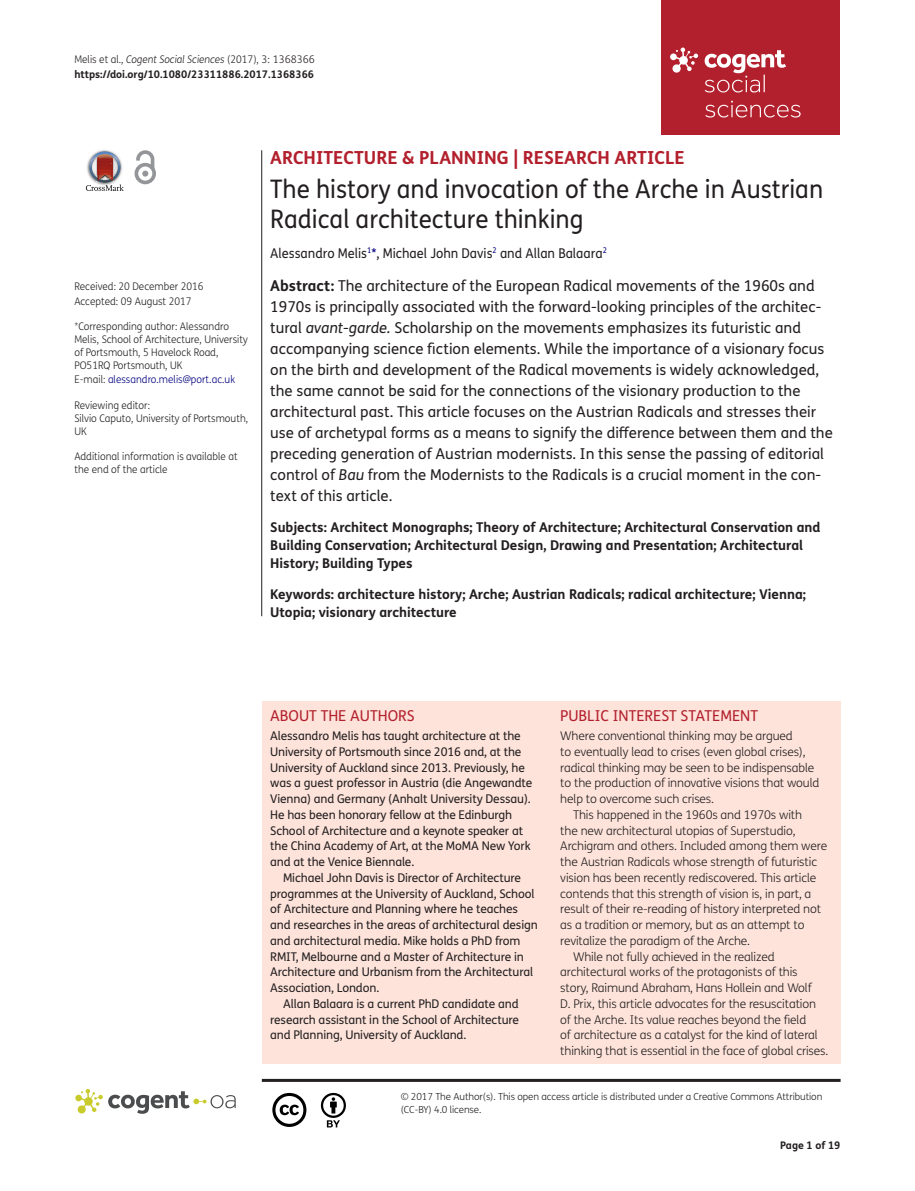
<style>
.page{position:relative;width:915px;height:1191px;background:#fff}
.page>*{position:absolute;margin:0;border:0;box-sizing:border-box;transform-origin:0 0}
.t1{font:25.5px/30px "FS Me Pro";color:#231f20;scale:.95 1}
.t2{font:700 18px "FS Me Pro";color:#b3202d}
.t3{font:15px/21px "FS Me Pro";color:#231f20}
.t4{font:15px "FS Me Pro";color:#b3202d}
.t5{font:700 13.5px/18px "FS Me Pro";color:#231f20}
.t6{font:13.5px "FS Me Pro";color:#231f20;scale:.95 1}
.t7{font:300 12px/15.8px "FS Me Pro";letter-spacing:-.01em;color:#231f20}
.t8{font:12px/15.8px "FS Me Pro";letter-spacing:-.01em;color:#231f20}
.t9{font:300 10.5px/12.8px "FS Me Pro";color:#231f20;scale:.95 1}
.t10{font:700 10.5px/15px "FS Me Pro";color:#231f20}
.t11{font:300 10.5px "FS Me Pro";color:#000080;scale:.95 1}
.t12{font:300 9.75px/12.8px "FS Me Pro";letter-spacing:-.01em;color:#231f20}
.s1{font-weight:300}
.s2{font-weight:300;font-style:italic}
.s3{color:#231f20}
.s4{color:#000080}
.s5{font-weight:700}
.s6{font-style:italic}
</style>
<div class="page">
<div style="left:661px;top:0;width:179px;height:134px;background:#b3202d"></div>
<svg style="left:670px;top:48px;width:28px;height:25px"></svg>
<svg style="left:705px;top:101px;width:95px;height:16px"></svg>
<svg style="left:704px;top:50px;width:81px;height:42px"></svg>
<div style="left:261px;top:701px;width:579px;height:362px;background:#fde3da"></div>
<svg style="left:86px;top:151px;width:38px;height:40px"></svg>
<svg style="left:134px;top:150px;width:22px;height:34px"></svg>
<hr style="left:261px;top:150px;width:1px;height:466px;background:#231f20">
<hr style="left:262px;top:1078px;width:578px;height:3px;background:#231f20">
<svg style="left:75px;top:1089px;width:161px;height:24px"></svg>
<svg style="left:272px;top:1093px;width:34px;height:34px"></svg>
<svg style="left:321px;top:1093px;width:25px;height:34px"></svg>
<p class="t10" style="left:74px;top:51px;width:242px"><span class="s1">Melis et al.,</span> <span class="s2">Cogent Social Sciences</span> <span class="s1">(2017), 3: 1368366 </span>https://doi.org/10.1080/23311886.2017.1368366</p>
<p class="t9" style="left:74px;top:279px;width:137px;line-height:14.9px">Received: 20 December 2016<br>Accepted: 09 August 2017</p>
<p class="t9" style="left:74px;top:320px;width:184px">*Corresponding author: Alessandro Melis, School of Architecture, University of Portsmouth, 5 Havelock Road, PO51RQ Portsmouth, UK</p>
<p class="t11" style="left:74px;top:372px;width:170px"><span class="s3">E-mail:</span> alessandro.melis@port.ac.uk</p>
<p class="t9" style="left:74px;top:399px;width:184px">Reviewing editor:<br>Silvio Caputo, University of Portsmouth,<br>UK</p>
<p class="t9" style="left:74px;top:450px;width:173px">Additional information is available at the end of the article</p>
<h2 class="t2" style="left:270px;top:143px;width:415px">ARCHITECTURE &amp; PLANNING | RESEARCH ARTICLE</h2>
<h1 class="t1" style="left:270px;top:174px;width:583px">The history and invocation of the Arche in Austrian<br>Radical architecture thinking</h1>
<p class="t6" style="left:270px;top:243px;width:356px">Alessandro Melis<sup>1</sup><span class="s4">*</span>, Michael John Davis<sup>2</sup> and Allan Balaara<sup>2</sup></p>
<p class="t3" style="left:270px;top:275px;width:564px"><span class="s5">Abstract:</span> The architecture of the European Radical movements of the 1960s and 1970s is principally associated with the forward-looking principles of the architec&shy;tural <span class="s6">avant</span>-<span class="s6">garde.</span> Scholarship on the movements emphasizes its futuristic and accompanying science fiction elements. While the importance of a visionary focus on the birth and development of the Radical movements is widely acknowledged, the same cannot be said for the connections of the visionary production to the architectural past. This article focuses on the Austrian Radicals and stresses their use of archetypal forms as a means to signify the difference between them and the preceding generation of Austrian modernists. In this sense the passing of editorial control of <span class="s6">Bau</span> from the Modernists to the Radicals is a crucial moment in the con&shy;text of this article.</p>
<p class="t5" style="left:270px;top:518px;width:551px">Subjects: Architect Monographs; Theory of Architecture; Architectural Conservation and<br>Building Conservation; Architectural Design, Drawing and Presentation; Architectural<br>History; Building Types</p>
<p class="t5" style="left:270px;top:584px;width:537px">Keywords: architecture history; Arche; Austrian Radicals; radical architecture; Vienna;<br>Utopia; visionary architecture</p>
<p class="t4" style="left:270px;top:705px;width:146px">ABOUT THE AUTHORS</p>
<p class="t8" style="left:270px;top:727px;width:263px">Alessandro Melis has taught architecture at the University of Portsmouth since 2016 and, at the University of Auckland since 2013. Previously, he was a guest professor in Austria (die Angewandte Vienna) and Germany (Anhalt University Dessau).<br>He has been honorary fellow at the Edinburgh School of Architecture and a keynote speaker at the China Academy of Art, at the MoMA New York and at the Venice Biennale.</p>
<p class="t8" style="left:283px;top:869px;width:239px">Michael John Davis is Director of Architecture</p>
<p class="t8" style="left:270px;top:885px;width:266px">programmes at the University of Auckland, School</p>
<p class="t8" style="left:270px;top:901px;width:249px">of Architecture and Planning where he teaches</p>
<p class="t8" style="left:270px;top:916px;width:269px">and researches in the areas of architectural design</p>
<p class="t8" style="left:270px;top:932px;width:252px">and architectural media. Mike holds a PhD from</p>
<p class="t8" style="left:270px;top:948px;width:255px">RMIT, Melbourne and a Master of Architecture in</p>
<p class="t8" style="left:270px;top:964px;width:264px">Architecture and Urbanism from the Architectural</p>
<p class="t8" style="left:270px;top:979px;width:110px">Association, London.</p>
<p class="t8" style="left:283px;top:995px;width:237px">Allan Balaara is a current PhD candidate and</p>
<p class="t8" style="left:270px;top:1011px;width:250px">research assistant in the School of Architecture</p>
<p class="t8" style="left:270px;top:1027px;width:197px">and Planning, University of Auckland.</p>
<p class="t4" style="left:560px;top:705px;width:199px">PUBLIC INTEREST STATEMENT</p>
<p class="t7" style="left:560px;top:727px;width:261px">Where conventional thinking may be argued<br>to eventually lead to crises (even global crises), radical thinking may be seen to be indispensable to the production of innovative visions that would help to overcome such crises.</p>
<p class="t7" style="left:573px;top:806px;width:230px">This happened in the 1960s and 1970s with</p>
<p class="t7" style="left:560px;top:822px;width:237px">the new architectural utopias of Superstudio,</p>
<p class="t7" style="left:560px;top:838px;width:268px">Archigram and others. Included among them were</p>
<p class="t7" style="left:560px;top:853px;width:258px">the Austrian Radicals whose strength of futuristic</p>
<p class="t7" style="left:560px;top:869px;width:257px">vision has been recently rediscovered. This article</p>
<p class="t7" style="left:560px;top:885px;width:252px">contends that this strength of vision is, in part, a</p>
<p class="t7" style="left:560px;top:901px;width:262px">result of their re-reading of history interpreted not</p>
<p class="t7" style="left:560px;top:916px;width:245px">as a tradition or memory, but as an attempt to</p>
<p class="t7" style="left:560px;top:932px;width:191px">revitalize the paradigm of the Arche.</p>
<p class="t7" style="left:573px;top:948px;width:203px">While not fully achieved in the realized</p>
<p class="t7" style="left:560px;top:964px;width:239px">architectural works of the protagonists of this</p>
<p class="t7" style="left:560px;top:979px;width:253px">story, Raimund Abraham, Hans Hollein and Wolf</p>
<p class="t7" style="left:560px;top:995px;width:257px">D. Prix, this article advocates for the resuscitation</p>
<p class="t7" style="left:560px;top:1011px;width:247px">of the Arche. Its value reaches beyond the field</p>
<p class="t7" style="left:560px;top:1027px;width:259px">of architecture as a catalyst for the kind of lateral</p>
<p class="t7" style="left:560px;top:1042px;width:269px">thinking that is essential in the face of global crises.</p>
<p class="t12" style="left:400px;top:1090px;width:423px">© 2017 The Author(s). This open access article is distributed under a Creative Commons Attribution (CC-BY) 4.0 license.</p>
<p class="t10" style="left:780px;top:1137px;width:62px">Page 1 of 19</p>
</div>
